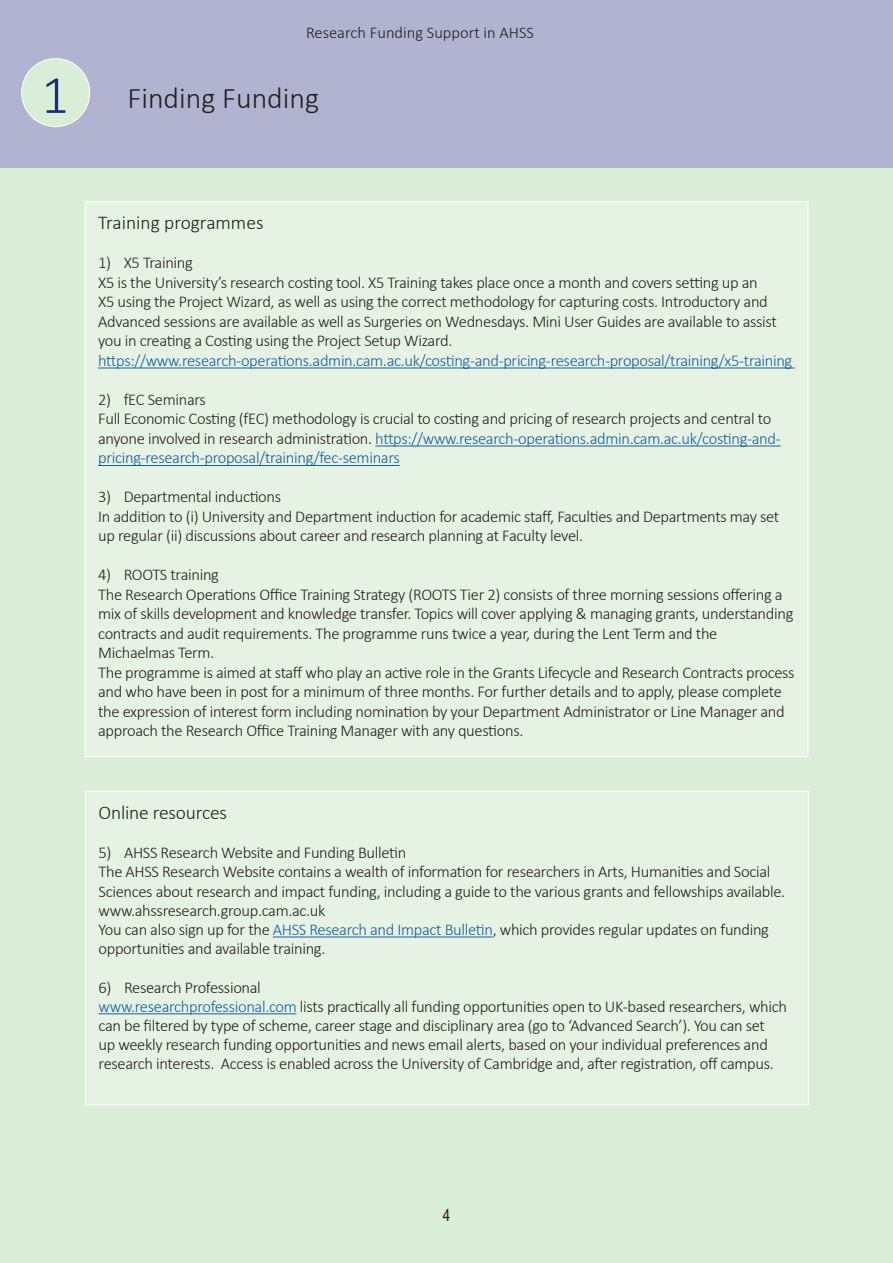
<style>
.page{position:relative;width:893px;height:1263px;background:#d9edd7}
.page>*{position:absolute;margin:0;border:0;box-sizing:border-box;transform-origin:0 0}
.t1{font:300 54px "Calibri";color:#1c3076}
.t2{font:300 30px "Calibri";color:#231f20}
.t3{font:300 19.5px "Calibri";letter-spacing:-.01em;color:#231f20}
.t4{font:300 16.5px/19.5px "Calibri";letter-spacing:-.02em;color:#231f20}
.t5{font:300 16.5px "Calibri";letter-spacing:-.02em;color:#175d9e}
.t6{font:300 16.5px "Calibri";color:#231f20}
.t7{font:16.5px "Arial Narrow";color:#231f20}
.s1{color:#175d9e}
</style>
<div class="page">
<div style="left:0;top:0;width:893px;height:168px;background:#b2b3d0"></div>
<div style="left:22px;top:59px;width:68px;height:68px;background:#d9edd7;border-radius:50%"></div>
<div style="left:21px;top:58px;width:69px;height:69px;border:1px solid #fff;border-radius:50%"></div>
<div style="left:85px;top:202px;width:723px;height:554px;background:#e6f3e4"></div>
<hr style="left:98px;top:368px;width:697px;height:1px;background:#175d9e">
<hr style="left:375px;top:446px;width:406px;height:1px;background:#175d9e">
<hr style="left:98px;top:465px;width:302px;height:1px;background:#175d9e">
<div style="left:85px;top:791px;width:723px;height:314px;background:#e6f3e4"></div>
<hr style="left:273px;top:936px;width:220px;height:1px;background:#175d9e">
<hr style="left:99px;top:1013px;width:198px;height:1px;background:#175d9e">
<p class="t1" style="left:41px;top:61px;width:29px">1</p>
<p class="t6" style="left:297px;top:22px;width:246px">Support for research funding in AH S</p>
<p class="t6" style="left:306px;top:22px;width:229px">Research Funding Support in AHSS</p>
<p class="t2" style="left:128px;top:79px;width:193px">Finding Funding</p>
<p class="t3" style="left:98px;top:211px;width:167px">Training programmes</p>
<p class="t4" style="left:98px;top:253px;width:96px">1) X5 Training</p>
<p class="t4" style="left:98px;top:272px;width:680px">X5 is the University’s research costing tool. X5 Training takes place once a month and covers setting up an X5 using the Project Wizard, as well as using the correct methodology for capturing costs. Introductory and Advanced sessions are available as well as Surgeries on Wednesdays. Mini User Guides are available to assist you in creating a Costing using the Project Setup Wizard.</p>
<p class="t5" style="left:98px;top:350px;width:696px">https://www.research-operations.admin.cam.ac.uk/costing-and-pricing-research-proposal/training/x5-training</p>
<p class="t4" style="left:98px;top:389px;width:109px">2) fEC Seminars</p>
<p class="t4" style="left:98px;top:409px;width:684px">Full Economic Costing (fEC) methodology is crucial to costing and pricing of research projects and central to anyone involved in research administration. <span class="s1">https://www.research-operations.admin.cam.ac.uk/costing-and&shy;pricing-research-proposal/training/fec-seminars</span></p>
<p class="t4" style="left:98px;top:487px;width:185px">3) Departmental inductions</p>
<p class="t4" style="left:98px;top:506px;width:683px">In addition to (i) University and Department induction for academic staff, Faculties and Departments may set up regular (ii) discussions about career and research planning at Faculty level.</p>
<p class="t4" style="left:98px;top:565px;width:122px">4) ROOTS training</p>
<p class="t4" style="left:98px;top:584px;width:697px">The Research Operations Office Training Strategy (ROOTS Tier 2) consists of three morning sessions offering a mix of skills development and knowledge transfer. Topics will cover applying &amp; managing grants, understanding contracts and audit requirements. The programme runs twice a year, during the Lent Term and the Michaelmas Term.</p>
<p class="t4" style="left:98px;top:662px;width:698px">The programme is aimed at staff who play an active role in the Grants Lifecycle and Research Contracts process and who have been in post for a minimum of three months. For further details and to apply, please complete the expression of interest form including nomination by your Department Administrator or Line Manager and approach the Research Office Training Manager with any questions.</p>
<p class="t3" style="left:99px;top:800px;width:130px">Online resources</p>
<p class="t4" style="left:99px;top:843px;width:309px">5) AHSS Research Website and Funding Bulletin</p>
<p class="t4" style="left:99px;top:862px;width:688px">The AHSS Research Website contains a wealth of information for researchers in Arts, Humanities and Social<br>Sciences about research and impact funding, including a guide to the various grants and fellowships available. www.ahssresearch.group.cam.ac.uk</p>
<p class="t4" style="left:99px;top:920px;width:672px">You can also sign up for the <span class="s1">AHSS Research and Impact Bulletin</span>, which provides regular updates on funding opportunities and available training.</p>
<p class="t4" style="left:99px;top:977px;width:164px">6) Research Professional</p>
<p class="t4" style="left:99px;top:996px;width:690px"><span class="s1">www.researchprofessional.com</span> lists practically all funding opportunities open to UK-based researchers, which can be filtered by type of scheme, career stage and disciplinary area (go to ‘Advanced Search’). You can set<br>up weekly research funding opportunities and news email alerts, based on your individual preferences and research interests. Access is enabled across the University of Cambridge and, after registration, off campus.</p>
<p class="t7" style="left:443px;top:1203px;width:9px">4</p>
</div>
